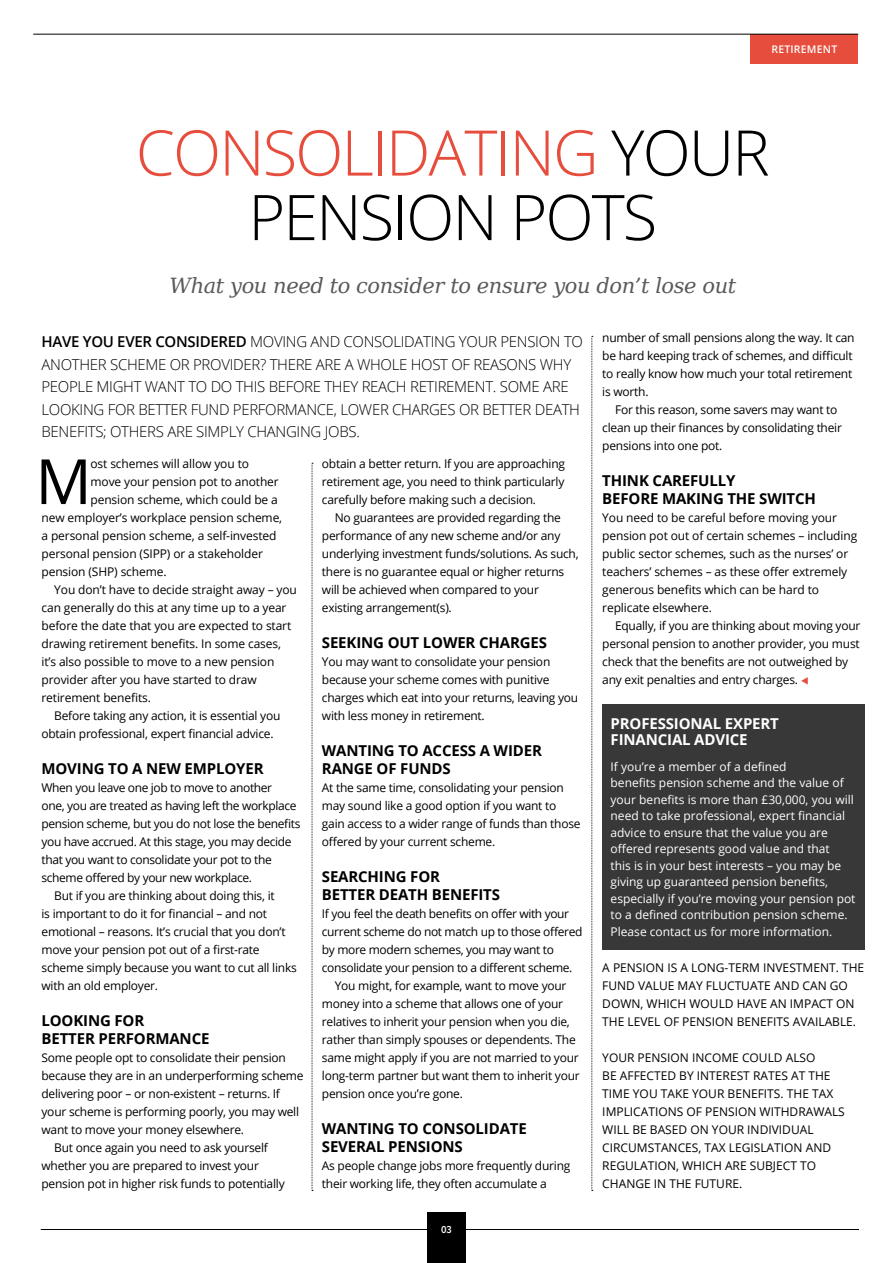
<style>
.page{position:relative;width:893px;height:1263px;background:#fff}
.page>*{position:absolute;margin:0;border:0;box-sizing:border-box;transform-origin:0 0}
.t1{font:300 63px/64.5px "Open Sans";letter-spacing:-.03em;color:#000;text-align:center}
.t2{font:62.4px "Open Sans";color:#000}
.t3{font:italic 21px "DejaVu Serif";letter-spacing:-.02em;color:#59595c}
.t4{font:300 15px/22.5px "Open Sans";letter-spacing:-.02em;color:#000}
.t5{font:700 15px/18px "Open Sans";letter-spacing:-.01em;color:#000}
.t6{font:700 15px/16.5px "Open Sans";letter-spacing:-.01em;color:#fff}
.t7{font:12px/18px "Open Sans";letter-spacing:-.02em;color:#000}
.t8{font:12px/16.5px "Open Sans";color:#fff}
.t9{font:12px/18px "Open Sans";color:#000}
.t10{font:600 10.5px "Open Sans";letter-spacing:.02em;color:#fff}
.t11{font:600 10.5px "Proxima Nova Cond";color:#fff}
.s1{color:#e74d3d}
.s2{font-weight:600}
</style>
<div class="page">
<div style="left:750px;top:34px;width:108px;height:29px;background:#e74d3d"></div>
<hr style="left:41px;top:1229px;width:818px;height:1px;background:#000">
<div style="left:427px;top:1212px;width:39px;height:51px;background:#000"></div>
<hr style="left:33px;top:34px;width:825px;height:1px;background:#000">
<svg style="left:591px;top:336px;width:2px;height:855px"></svg>
<svg style="left:312px;top:463px;width:1px;height:728px"></svg>
<div style="left:602px;top:704px;width:263px;height:245px;background:#383839"></div>
<p class="t10" style="left:771px;top:42px;width:67px">RETIREMENT</p>
<h1 class="t1" style="left:136px;top:119px;width:635px"><span class="s1">CONSOLIDATING</span> YOUR<br>PENSION POTS</h1>
<h3 class="t3" style="left:170px;top:274px;width:568px">What you need to consider to ensure you don’t lose out</h3>
<p class="t4" style="left:42px;top:330px;width:543px"><span class="s2">HAVE YOU EVER CONSIDERED</span> MOVING AND CONSOLIDATING YOUR PENSION TO ANOTHER SCHEME OR PROVIDER? THERE ARE A WHOLE HOST OF REASONS WHY PEOPLE MIGHT WANT TO DO THIS BEFORE THEY REACH RETIREMENT. SOME ARE LOOKING FOR BETTER FUND PERFORMANCE, LOWER CHARGES OR BETTER DEATH BENEFITS; OTHERS ARE SIMPLY CHANGING JOBS.</p>
<h2 class="t2" style="left:35px;top:437px;width:58px">M</h2>
<p class="t7" style="left:91px;top:454px;width:160px">ost schemes will allow you to</p>
<p class="t7" style="left:91px;top:472px;width:190px">move your pension pot to another</p>
<p class="t7" style="left:91px;top:490px;width:189px">pension scheme, which could be a</p>
<p class="t7" style="left:42px;top:508px;width:242px">new employer’s workplace pension scheme,</p>
<p class="t7" style="left:42px;top:526px;width:236px">a personal pension scheme, a self-invested</p>
<p class="t7" style="left:42px;top:544px;width:223px">personal pension (SIPP) or a stakeholder</p>
<p class="t7" style="left:42px;top:562px;width:127px">pension (SHP) scheme.</p>
<p class="t7" style="left:54px;top:580px;width:244px">You don’t have to decide straight away – you</p>
<p class="t7" style="left:42px;top:598px;width:247px">can generally do this at any time up to a year</p>
<p class="t7" style="left:42px;top:616px;width:251px">before the date that you are expected to start</p>
<p class="t7" style="left:42px;top:634px;width:241px">drawing retirement benefits. In some cases,</p>
<p class="t7" style="left:42px;top:652px;width:234px">it’s also possible to move to a new pension</p>
<p class="t7" style="left:42px;top:670px;width:217px">provider after you have started to draw</p>
<p class="t7" style="left:42px;top:688px;width:111px">retirement benefits.</p>
<p class="t7" style="left:54px;top:706px;width:228px">Before taking any action, it is essential you</p>
<p class="t7" style="left:42px;top:724px;width:234px">obtain professional, expert financial advice.</p>
<p class="t5" style="left:42px;top:759px;width:224px">MOVING TO A NEW EMPLOYER</p>
<p class="t7" style="left:42px;top:778px;width:232px">When you leave one job to move to another</p>
<p class="t7" style="left:42px;top:796px;width:256px">one, you are treated as having left the workplace</p>
<p class="t7" style="left:42px;top:814px;width:261px">pension scheme, but you do not lose the benefits</p>
<p class="t7" style="left:42px;top:832px;width:252px">you have accrued. At this stage, you may decide</p>
<p class="t7" style="left:42px;top:850px;width:232px">that you want to consolidate your pot to the</p>
<p class="t7" style="left:42px;top:868px;width:212px">scheme offered by your new workplace.</p>
<p class="t7" style="left:54px;top:886px;width:222px">But if you are thinking about doing this, it</p>
<p class="t7" style="left:42px;top:904px;width:227px">is important to do it for financial – and not</p>
<p class="t7" style="left:42px;top:922px;width:246px">emotional – reasons. It’s crucial that you don’t</p>
<p class="t7" style="left:42px;top:940px;width:220px">move your pension pot out of a first-rate</p>
<p class="t7" style="left:42px;top:958px;width:257px">scheme simply because you want to cut all links</p>
<p class="t7" style="left:42px;top:976px;width:118px">with an old employer.</p>
<p class="t5" style="left:42px;top:1011px;width:169px">LOOKING FOR<br>BETTER PERFORMANCE</p>
<p class="t7" style="left:42px;top:1048px;width:246px">Some people opt to consolidate their pension</p>
<p class="t7" style="left:42px;top:1066px;width:264px">because they are in an underperforming scheme</p>
<p class="t7" style="left:42px;top:1084px;width:240px">delivering poor – or non-existent – returns. If</p>
<p class="t7" style="left:42px;top:1102px;width:259px">your scheme is performing poorly, you may well</p>
<p class="t7" style="left:42px;top:1120px;width:204px">want to move your money elsewhere.</p>
<p class="t7" style="left:54px;top:1138px;width:215px">But once again you need to ask yourself</p>
<p class="t7" style="left:42px;top:1156px;width:219px">whether you are prepared to invest your</p>
<p class="t7" style="left:42px;top:1174px;width:245px">pension pot in higher risk funds to potentially</p>
<p class="t7" style="left:322px;top:454px;width:245px;text-align:justify">obtain a better return. If you are approaching retirement age, you need to think particularly carefully before making such a decision.</p>
<p class="t7" style="left:322px;top:508px;width:258px;text-indent:13px">No guarantees are provided regarding the performance of any new scheme and/or any underlying investment funds/solutions. As such, there is no guarantee equal or higher returns will be achieved when compared to your existing arrangement(s).</p>
<p class="t5" style="left:322px;top:633px;width:227px">SEEKING OUT LOWER CHARGES</p>
<p class="t7" style="left:322px;top:652px;width:258px">You may want to consolidate your pension because your scheme comes with punitive charges which eat into your returns, leaving you with less money in retirement.</p>
<p class="t5" style="left:322px;top:741px;width:221px">WANTING TO ACCESS A WIDER<br>RANGE OF FUNDS</p>
<p class="t7" style="left:322px;top:778px;width:260px">At the same time, consolidating your pension may sound like a good option if you want to gain access to a wider range of funds than those offered by your current scheme.</p>
<p class="t5" style="left:322px;top:867px;width:180px">SEARCHING FOR<br>BETTER DEATH BENEFITS</p>
<p class="t7" style="left:322px;top:904px;width:249px">If you feel the death benefits on offer with your</p>
<p class="t7" style="left:322px;top:922px;width:262px">current scheme do not match up to those offered</p>
<p class="t7" style="left:322px;top:940px;width:234px">by more modern schemes, you may want to</p>
<p class="t7" style="left:322px;top:958px;width:252px">consolidate your pension to a different scheme.</p>
<p class="t7" style="left:335px;top:976px;width:233px">You might, for example, want to move your</p>
<p class="t7" style="left:322px;top:994px;width:243px">money into a scheme that allows one of your</p>
<p class="t7" style="left:322px;top:1012px;width:249px">relatives to inherit your pension when you die,</p>
<p class="t7" style="left:322px;top:1030px;width:255px">rather than simply spouses or dependents. The</p>
<p class="t7" style="left:322px;top:1048px;width:258px">same might apply if you are not married to your</p>
<p class="t7" style="left:322px;top:1066px;width:259px">long-term partner but want them to inherit your</p>
<p class="t7" style="left:322px;top:1084px;width:142px">pension once you’re gone.</p>
<p class="t5" style="left:322px;top:1119px;width:206px">WANTING TO CONSOLIDATE<br>SEVERAL PENSIONS</p>
<p class="t7" style="left:322px;top:1156px;width:250px">As people change jobs more frequently during their working life, they often accumulate a</p>
<p class="t11" style="left:441px;top:1223px;width:12px">03</p>
<p class="t7" style="left:602px;top:328px;width:254px">number of small pensions along the way. It can be hard keeping track of schemes, and difficult to really know how much your total retirement is worth.</p>
<p class="t7" style="left:602px;top:400px;width:241px;text-indent:13px">For this reason, some savers may want to clean up their finances by consolidating their pensions into one pot.</p>
<p class="t5" style="left:602px;top:471px;width:215px">THINK CAREFULLY<br>BEFORE MAKING THE SWITCH</p>
<p class="t7" style="left:602px;top:508px;width:256px">You need to be careful before moving your pension pot out of certain schemes – including public sector schemes, such as the nurses’ or teachers’ schemes – as these offer extremely generous benefits which can be hard to replicate elsewhere.</p>
<p class="t7" style="left:602px;top:616px;width:260px;text-indent:13px">Equally, if you are thinking about moving your personal pension to another provider, you must check that the benefits are not outweighed by any exit penalties and entry charges. <span class="s1">▼</span></p>
<p class="t6" style="left:611px;top:715px;width:170px">PROFESSIONAL EXPERT<br>FINANCIAL ADVICE</p>
<p class="t8" style="left:611px;top:758px;width:246px">If you’re a member of a defined<br>benefits pension scheme and the value of your benefits is more than £30,000, you will need to take professional, expert financial advice to ensure that the value you are offered represents good value and that<br>this is in your best interests – you may be giving up guaranteed pension benefits, especially if you’re moving your pension pot to a defined contribution pension scheme.<br>Please contact us for more information.</p>
<p class="t9" style="left:602px;top:958px;width:263px">A PENSION IS A LONG-TERM INVESTMENT. THE FUND VALUE MAY FLUCTUATE AND CAN GO DOWN, WHICH WOULD HAVE AN IMPACT ON THE LEVEL OF PENSION BENEFITS AVAILABLE.</p>
<p class="t9" style="left:602px;top:1048px;width:244px">YOUR PENSION INCOME COULD ALSO<br>BE AFFECTED BY INTEREST RATES AT THE<br>TIME YOU TAKE YOUR BENEFITS. THE TAX<br>IMPLICATIONS OF PENSION WITHDRAWALS<br>WILL BE BASED ON YOUR INDIVIDUAL<br>CIRCUMSTANCES, TAX LEGISLATION AND<br>REGULATION, WHICH ARE SUBJECT TO<br>CHANGE IN THE FUTURE.</p>
</div>
